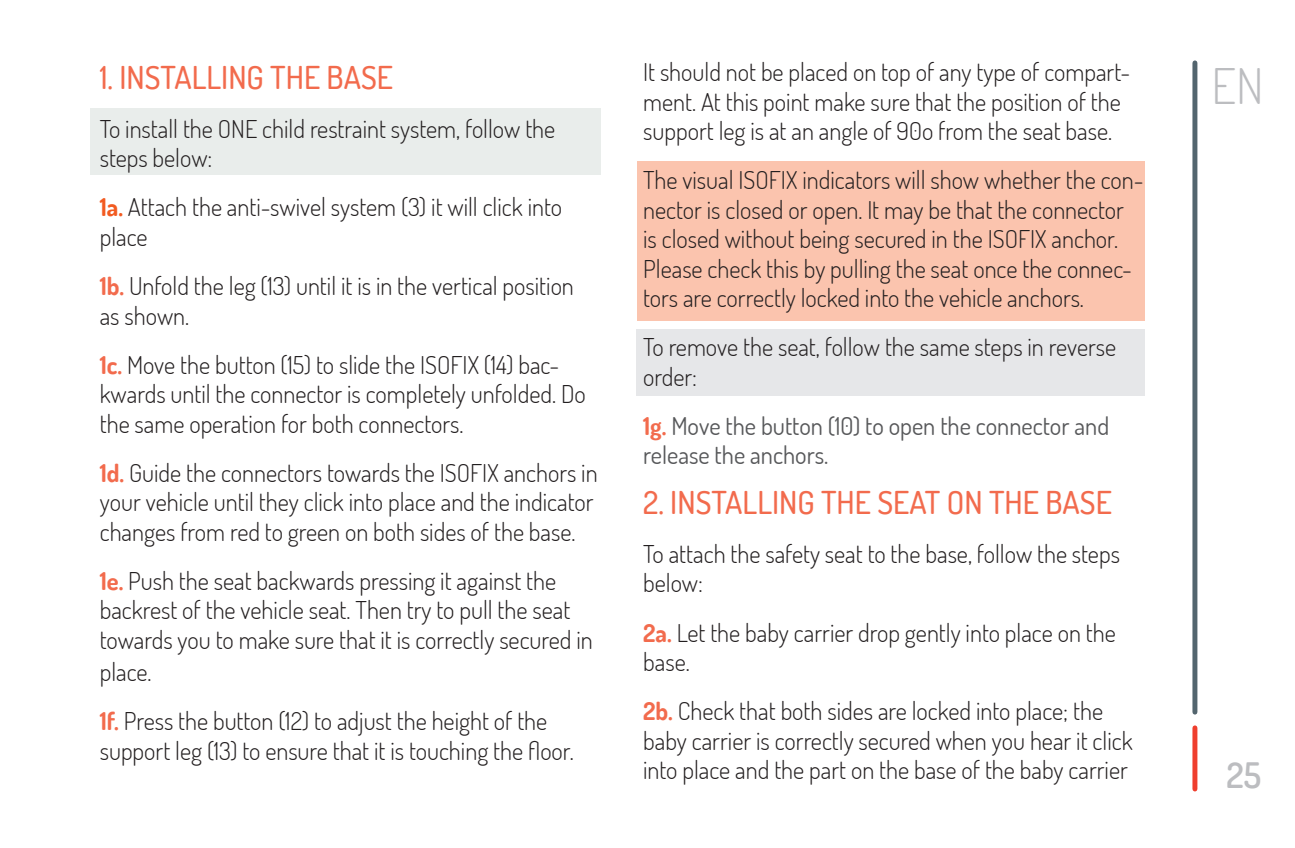
<style>
.page{position:relative;width:1295px;height:848px;background:#fff}
.page>*{position:absolute;margin:0;border:0;box-sizing:border-box;transform-origin:0 0}
.t1{font:300 49px "Dosis";color:#bcbdc0}
.t2{font:600 35px "Dosis";color:#bcbdc0}
.texto{font:500 31.5px "Dosis";color:#f26b4d}
.titulo_apartados{font:500 31.5px "Dosis";color:#f26b4d}
.texto-2{font:300 24.5px/29.4px "Dosis";color:#231f20}
.texto-3{font:24.5px/29.4px "Dosis";color:#57585a}
.s1{font-weight:700;color:#f25b21}
.s2{font-weight:700;color:#f26b4d}
</style>
<div class="page">
<div style="left:1192px;top:63px;width:5px;height:649px;background:#53656e"></div>
<div style="left:1192px;top:728px;width:5px;height:61px;background:#ef3e2e"></div>
<div style="left:637px;top:329px;width:507px;height:67px;background:#e6e7e9"></div>
<div style="left:637px;top:161px;width:507px;height:159px;background:#fbc4ae"></div>
<div style="left:91px;top:107px;width:510px;height:67px;background:#e9edeb"></div>
<p class="titulo_apartados" style="left:100px;top:56px;width:295px">1. INSTALLING THE BASE</p>
<p class="texto-2" style="left:100px;top:113px;width:457px">To install the ONE child restraint system, follow the steps below:</p>
<p class="texto-2" style="left:100px;top:192px;width:464px"><span class="s1">1a.</span> Attach the anti-swivel system (3) it will click into place</p>
<p class="texto-2" style="left:100px;top:271px;width:476px"><span class="s2">1b.</span> Unfold the leg (13) until it is in the vertical position as shown.</p>
<p class="texto-2" style="left:100px;top:349px;width:488px"><span class="s2">1c.</span> Move the button (15) to slide the ISOFIX (14) bac&shy;kwards until the connector is completely unfolded. Do the same operation for both connectors.</p>
<p class="texto-2" style="left:100px;top:457px;width:499px"><span class="s2">1d.</span> Guide the connectors towards the ISOFIX anchors in your vehicle until they click into place and the indicator changes from red to green on both sides of the base.</p>
<p class="texto-2" style="left:100px;top:565px;width:495px"><span class="s2">1e.</span> Push the seat backwards pressing it against the backrest of the vehicle seat. Then try to pull the seat towards you to make sure that it is correctly secured in</p>
<p class="texto-2" style="left:100px;top:706px;width:475px"><span class="s2">1f.</span> Press the button (12) to adjust the height of the support leg (13) to ensure that it is touching the floor.</p>
<p class="texto-2" style="left:643px;top:57px;width:489px">It should not be placed on top of any type of compart&shy;ment. At this point make sure that the position of the support leg is at an angle of 90o from the seat base.</p>
<p class="texto-2" style="left:643px;top:165px;width:502px">The visual ISOFIX indicators will show whether the con&shy;nector is closed or open. It may be that the connector is closed without being secured in the ISOFIX anchor.<br>Please check this by pulling the seat once the connec&shy;tors are correctly locked into the vehicle anchors.</p>
<p class="texto-2" style="left:643px;top:332px;width:474px">To remove the seat, follow the same steps in reverse order:</p>
<p class="texto-3" style="left:643px;top:411px;width:467px"><span class="s2">1g.</span> Move the button (10) to open the connector and release the anchors.</p>
<p class="texto" style="left:643px;top:481px;width:470px">2. INSTALLING THE SEAT ON THE BASE</p>
<p class="texto-2" style="left:643px;top:538px;width:478px">To attach the safety seat to the base, follow the steps below:</p>
<p class="texto-2" style="left:643px;top:617px;width:474px"><span class="s2">2a.</span> Let the baby carrier drop gently into place on the base.</p>
<p class="texto-2" style="left:643px;top:696px;width:491px"><span class="s2">2b.</span> Check that both sides are locked into place; the baby carrier is correctly secured when you hear it click into place and the part on the base of the baby carrier</p>
<h1 class="t1" style="left:1211px;top:54px;width:54px">EN</h1>
<h2 class="t2" style="left:1226px;top:752px;width:36px">25</h2>
</div>
